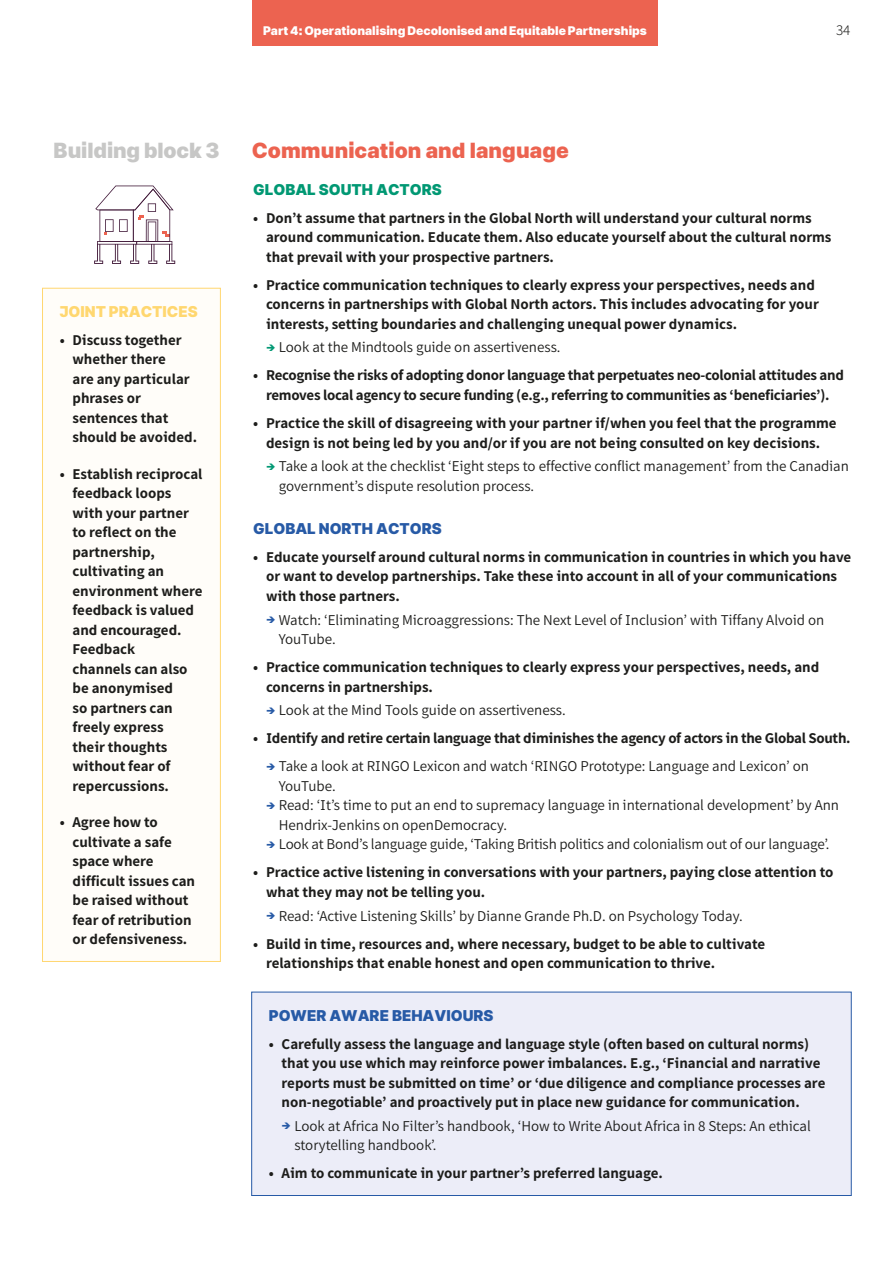
<style>
.page{position:relative;width:893px;height:1263px;background:#fff}
.page>*{position:absolute;margin:0;border:0;box-sizing:border-box;transform-origin:0 0}
._2__Headline{font:21px "Paste";letter-spacing:.005em;color:#ec6350}
.Margin_title_2{font:21px "Paste";letter-spacing:-.005em;color:#c7c7c6}
.t1{font:700 15px/19.5px "Famba";color:#1d1d1b}
.Building_Block_bullet{font:15px/19.5px "Famba";color:#1d1d1b}
.t2{font:700 15px/19.5px "Famba";letter-spacing:-.02em;color:#1d1d1b;text-align:center}
.Body_Text{font:15px "Paste";color:#275aa6}
.Body_Text-2{font:15px "Paste";color:#009873}
.Body_Text-3{font:15px "Paste";color:#ffd770}
.t3{font:300 15px "Famba";color:#1d1d1b}
.t4{font:12px "Paste";color:#fff}
.s1{color:#009873}
.s2{color:#275aa6}
</style>
<div class="page">
<div style="left:252px;top:0;width:406px;height:45px;background:#ec6350"></div>
<div style="left:43px;top:288px;width:177px;height:673px;background:#fffdf9"></div>
<div style="left:42px;top:288px;width:179px;height:674px;border:1px solid #ffd770"></div>
<div style="left:252px;top:992px;width:599px;height:203px;background:#ecedf8"></div>
<div style="left:251px;top:992px;width:600px;height:204px;border:1px solid #275aa6"></div>
<svg style="left:94px;top:186px;width:81px;height:78px"></svg>
<svg style="left:137px;top:241px;width:35px;height:4px"></svg>
<svg style="left:97px;top:241px;width:40px;height:4px"></svg>
<p class="t4" style="left:263px;top:23px;width:385px">Part 4: Operationalising Decolonised and Equitable Partnerships</p>
<p class="t3" style="left:836px;top:20px;width:16px">34</p>
<p class="Margin_title_2" style="left:54px;top:137px;width:168px">Building block 3</p>
<p class="_2__Headline" style="left:252px;top:137px;width:319px">Communication and language</p>
<p class="Body_Text-3" style="left:60px;top:302px;width:140px">JOINT PRACTICES</p>
<p class="t1" style="left:72px;top:329px;width:126px;text-indent:-13px">• Discuss together whether there<br>are any particular phrases or sentences that should be avoided.</p>
<p class="t1" style="left:72px;top:463px;width:132px;text-indent:-13px">• Establish reciprocal feedback loops with your partner to reflect on the partnership, cultivating an environment where feedback is valued and encouraged.<br>Feedback<br>channels can also be anonymised<br>so partners can freely express<br>their thoughts without fear of repercussions.</p>
<p class="t1" style="left:72px;top:812px;width:124px;text-indent:-13px">• Agree how to cultivate a safe space where difficult issues can be raised without fear of retribution or defensiveness.</p>
<p class="Body_Text-2" style="left:253px;top:180px;width:190px">GLOBAL SOUTH ACTORS</p>
<p class="t1" style="left:266px;top:207px;width:567px;text-indent:-13px">• Don’t assume that partners in the Global North will understand your cultural norms around communication. Educate them. Also educate yourself about the cultural norms that prevail with your prospective partners.</p>
<p class="t1" style="left:266px;top:274px;width:554px;text-indent:-13px">• Practice communication techniques to clearly express your perspectives, needs and concerns in partnerships with Global North actors. This includes advocating for your interests, setting boundaries and challenging unequal power dynamics.</p>
<p class="Building_Block_bullet" style="left:266px;top:337px;width:296px"><span class="s1">➔</span> Look at the Mindtools guide on assertiveness.</p>
<p class="t2" style="left:253px;top:365px;width:592px">• Recognise the risks of adopting donor language that perpetuates neo-colonial attitudes and removes local agency to secure funding (e.g., referring to communities as ‘beneficiaries’).</p>
<p class="t1" style="left:253px;top:412px;width:585px;text-align:center">• Practice the skill of disagreeing with your partner if/when you feel that the programme design is not being led by you and/or if you are not being consulted on key decisions.</p>
<p class="Building_Block_bullet" style="left:279px;top:456px;width:572px;text-indent:-13px"><span class="s1">➔</span> Take a look at the checklist ‘Eight steps to effective conflict management’ from the Canadian government’s dispute resolution process.</p>
<p class="Body_Text" style="left:253px;top:519px;width:190px">GLOBAL NORTH ACTORS</p>
<p class="t1" style="left:266px;top:546px;width:587px;text-indent:-13px">• Educate yourself around cultural norms in communication in countries in which you have or want to develop partnerships. Take these into account in all of your communications with those partners.</p>
<p class="Building_Block_bullet" style="left:279px;top:609px;width:547px;text-indent:-13px"><span class="s2">➔</span> Watch: ‘Eliminating Microaggressions: The Next Level of Inclusion’ with Tiffany Alvoid on<br>YouTube.</p>
<p class="t1" style="left:266px;top:657px;width:555px;text-indent:-13px">• Practice communication techniques to clearly express your perspectives, needs, and concerns in partnerships.</p>
<p class="Building_Block_bullet" style="left:266px;top:700px;width:301px"><span class="s2">➔</span> Look at the Mind Tools guide on assertiveness.</p>
<p class="t2" style="left:253px;top:728px;width:599px">• Identify and retire certain language that diminishes the agency of actors in the Global South.</p>
<p class="Building_Block_bullet" style="left:279px;top:756px;width:532px;text-indent:-13px"><span class="s2">➔</span> Take a look at RINGO Lexicon and watch ‘RINGO Prototype: Language and Lexicon’ on<br>YouTube.</p>
<p class="Building_Block_bullet" style="left:279px;top:795px;width:562px;text-indent:-13px"><span class="s2">➔</span> Read: ‘It’s time to put an end to supremacy language in international development’ by Ann<br>Hendrix-Jenkins on openDemocracy.</p>
<p class="Building_Block_bullet" style="left:266px;top:834px;width:565px"><span class="s2">➔</span> Look at Bond’s language guide, ‘Taking British politics and colonialism out of our language’.</p>
<p class="t1" style="left:266px;top:862px;width:569px;text-indent:-13px">• Practice active listening in conversations with your partners, paying close attention to what they may not be telling you.</p>
<p class="Building_Block_bullet" style="left:266px;top:905px;width:478px"><span class="s2">➔</span> Read: ‘Active Listening Skills’ by Dianne Grande Ph.D. on Psychology Today.</p>
<p class="t1" style="left:266px;top:933px;width:501px;text-indent:-13px">• Build in time, resources and, where necessary, budget to be able to cultivate relationships that enable honest and open communication to thrive.</p>
<p class="Body_Text" style="left:269px;top:1006px;width:226px">POWER AWARE BEHAVIOURS</p>
<p class="t1" style="left:282px;top:1033px;width:545px;text-indent:-13px">• Carefully assess the language and language style (often based on cultural norms) that you use which may reinforce power imbalances. E.g., ‘Financial and narrative reports must be submitted on time’ or ‘due diligence and compliance processes are non-negotiable’ and proactively put in place new guidance for communication.</p>
<p class="Building_Block_bullet" style="left:294px;top:1115px;width:518px;text-indent:-13px"><span class="s2">➔</span> Look at Africa No Filter’s handbook, ‘How to Write About Africa in 8 Steps: An ethical storytelling handbook’.</p>
<p class="t1" style="left:269px;top:1163px;width:396px">• Aim to communicate in your partner’s preferred language.</p>
</div>
